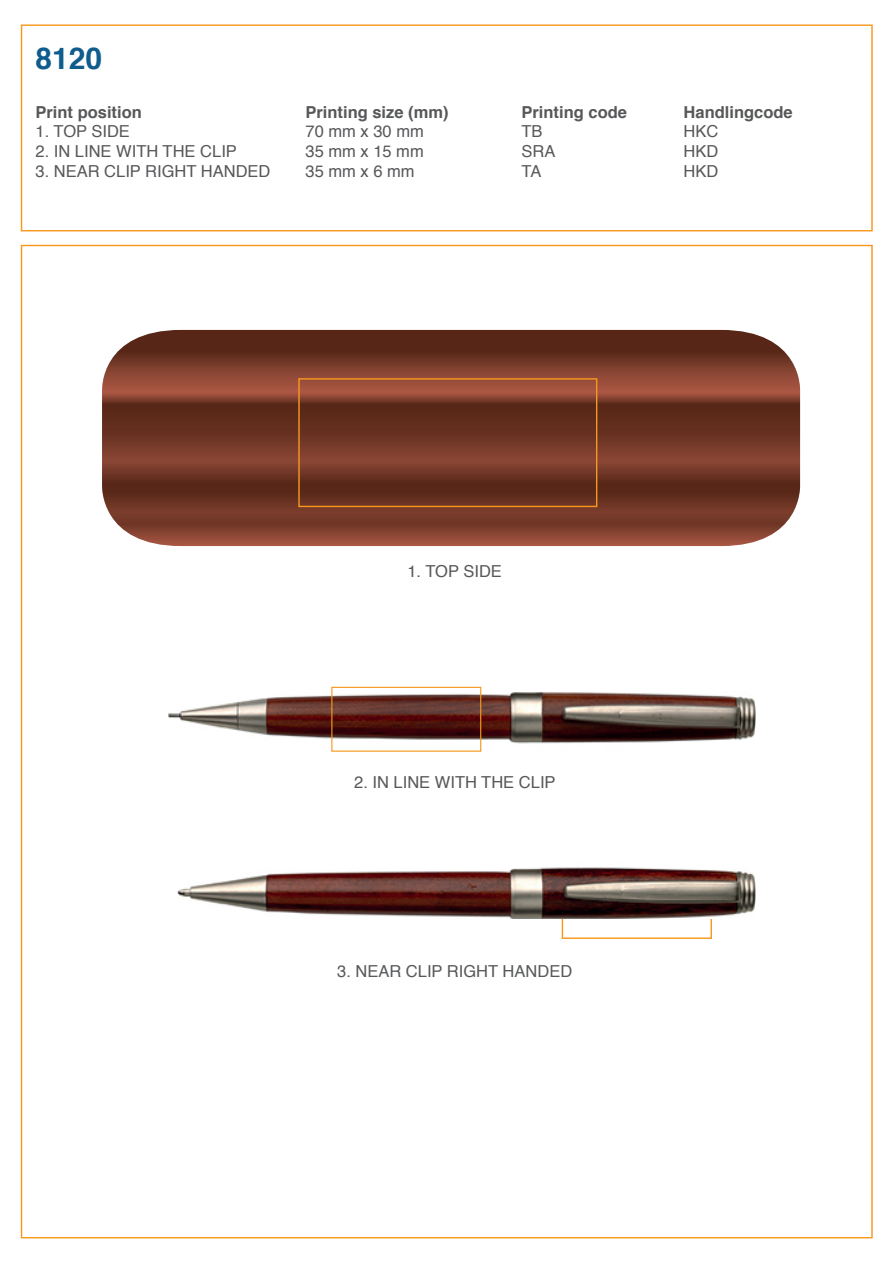
<style>
.page{position:relative;width:893px;height:1263px;background:#fff}
.page>*{position:absolute;margin:0;border:0;box-sizing:border-box;transform-origin:0 0}
.t1{font:700 30px "Helvetica";color:#0f5c8d}
.t2{font:16.5px "Helvetica";color:#57585a}
.t3{font:700 16.5px "Helvetica";color:#57585a}
</style>
<div class="page">
<div style="left:21px;top:24px;width:852px;height:207px;border:1px solid #f7981d"></div>
<svg style="left:102px;top:330px;width:699px;height:216px;background:#763c2c"></svg>
<div style="left:298px;top:378px;width:299px;height:129px;border:1px solid #f7981d"></div>
<img style="left:168px;top:692px;width:587px;height:60px">
<div style="left:562px;top:912px;width:150px;height:27px;border:1px solid #f7981d"></div>
<img style="left:177px;top:867px;width:578px;height:51px">
<div style="left:331px;top:687px;width:150px;height:65px;border:1px solid #f7981d"></div>
<h1 class="t1" style="left:35px;top:34px;width:68px">8120</h1>
<p class="t3" style="left:35px;top:98px;width:108px">Print position</p>
<p class="t3" style="left:306px;top:98px;width:145px">Printing size (mm)</p>
<p class="t3" style="left:522px;top:98px;width:107px">Printing code</p>
<p class="t3" style="left:684px;top:98px;width:111px">Handlingcode</p>
<p class="t2" style="left:35px;top:119px;width:96px">1. TOP SIDE</p>
<p class="t2" style="left:306px;top:119px;width:120px">70 mm x 30 mm</p>
<p class="t2" style="left:522px;top:119px;width:23px">TB</p>
<p class="t2" style="left:684px;top:119px;width:36px">HKC</p>
<p class="t2" style="left:35px;top:139px;width:203px">2. IN LINE WITH THE CLIP</p>
<p class="t2" style="left:305px;top:139px;width:120px">35 mm x 15 mm</p>
<p class="t2" style="left:522px;top:139px;width:35px">SRA</p>
<p class="t2" style="left:683px;top:139px;width:36px">HKD</p>
<p class="t2" style="left:35px;top:158px;width:237px">3. NEAR CLIP RIGHT HANDED</p>
<p class="t2" style="left:305px;top:158px;width:111px">35 mm x 6 mm</p>
<p class="t2" style="left:522px;top:158px;width:21px">TA</p>
<p class="t2" style="left:684px;top:158px;width:36px">HKD</p>
<p class="t2" style="left:407px;top:558px;width:96px">1. TOP SIDE</p>
<p class="t2" style="left:354px;top:770px;width:203px">2. IN LINE WITH THE CLIP</p>
<p class="t2" style="left:337px;top:959px;width:237px">3. NEAR CLIP RIGHT HANDED</p>
</div>
